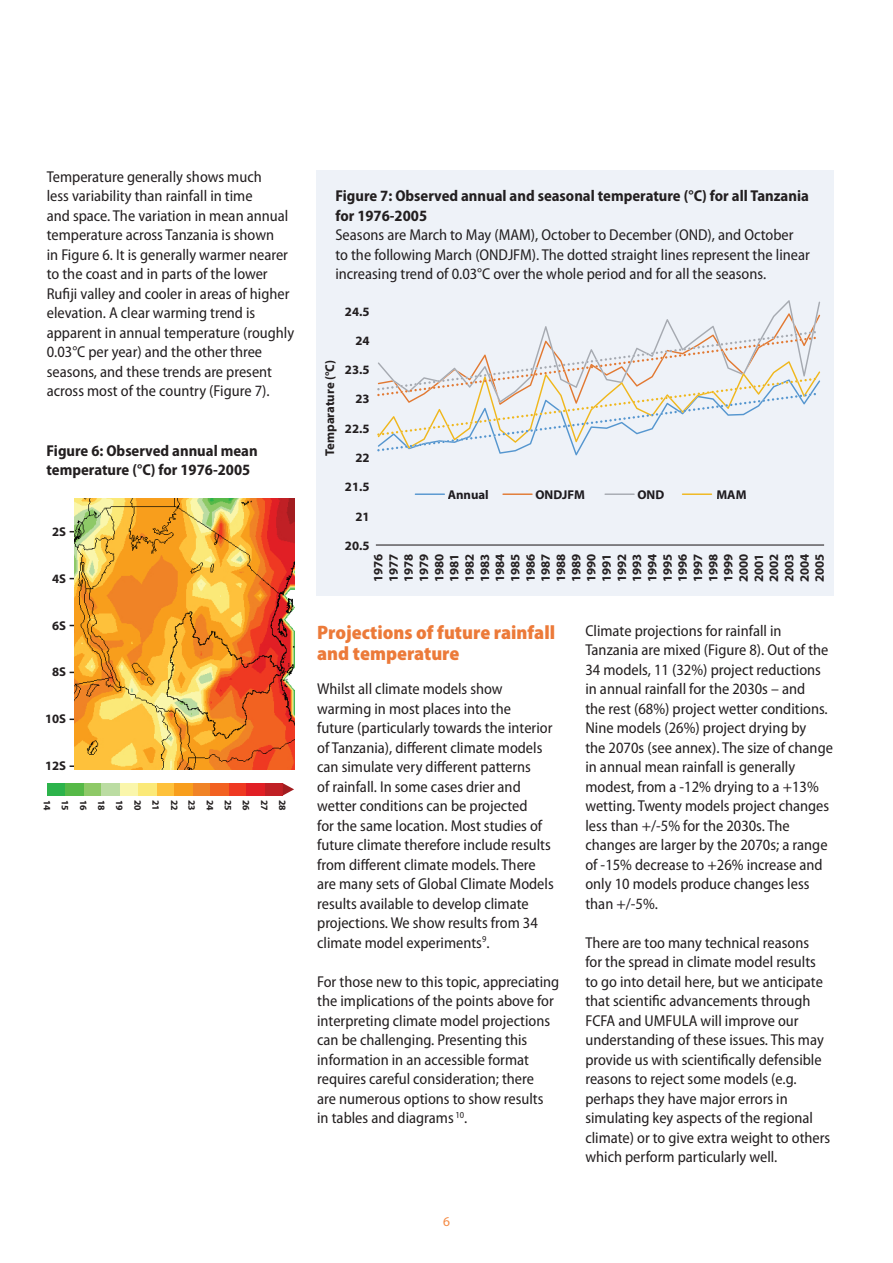
<style>
.page{position:relative;width:893px;height:1263px;background:#fff}
.page>*{position:absolute;margin:0;border:0;box-sizing:border-box;transform-origin:0 0}
.t1{font:900 semi-condensed 19.5px/21px "Myriad Pro";color:#ec7a39}
.t2{font:semi-condensed 15.75px/19.5px "Myriad Pro";color:#231f20}
.t3{font:700 semi-condensed 15.75px/19.5px "Myriad Pro";color:#231f20}
.t4{font:13.5px "Myriad Pro";color:#f58a43}
.t5{font:700 12.75px/15.1px "Myriad Pro";color:#231f20;text-align:justify}
.t6{font:700 12.75px "Myriad Pro";color:#1e1b1f}
.t7{font:700 9.75px "Myriad Pro";color:#231f20}
</style>
<div class="page">
<div style="left:316px;top:170px;width:517px;height:425px;background:#eef2f8"></div>
<hr style="left:376px;top:544px;width:448px;height:1px;background:#231f20">
<img style="left:74px;top:498px;width:220px;height:271px">
<div style="left:47px;top:783px;width:19px;height:12px;background:#2cb34b"></div>
<div style="left:120px;top:783px;width:18px;height:12px;background:#faf6ab"></div>
<div style="left:192px;top:783px;width:18px;height:12px;background:#f08326"></div>
<div style="left:265px;top:783px;width:18px;height:12px;background:#c02025"></div>
<div style="left:84px;top:783px;width:18px;height:12px;background:#8ec967"></div>
<div style="left:156px;top:783px;width:18px;height:12px;background:#fec13b"></div>
<div style="left:229px;top:783px;width:18px;height:12px;background:#ef3922"></div>
<div style="left:66px;top:783px;width:18px;height:12px;background:#56b947"></div>
<div style="left:138px;top:783px;width:18px;height:12px;background:#fbe978"></div>
<div style="left:210px;top:783px;width:19px;height:12px;background:#f26121"></div>
<div style="left:102px;top:783px;width:18px;height:12px;background:#bbdca2"></div>
<div style="left:174px;top:783px;width:18px;height:12px;background:#f89e1c"></div>
<div style="left:247px;top:783px;width:18px;height:12px;background:#e11f25"></div>
<svg style="left:283px;top:783px;width:11px;height:12px"></svg>
<svg style="left:414px;top:493px;width:299px;height:2px"></svg>
<div style="left:448px;top:490px;width:40px;height:9px;background:#eef2f8"></div>
<div style="left:536px;top:490px;width:48px;height:9px;background:#eef2f8"></div>
<div style="left:638px;top:490px;width:26px;height:9px;background:#eef2f8"></div>
<svg style="left:377px;top:313px;width:443px;height:142px"></svg>
<p class="t2" style="left:47px;top:167px;width:249px">Temperature generally shows much<br>less variability than rainfall in time<br>and space. The variation in mean annual temperature across Tanzania is shown<br>in Figure 6. It is generally warmer nearer to the coast and in parts of the lower Rufiji valley and cooler in areas of higher elevation. A clear warming trend is apparent in annual temperature (roughly 0.03°C per year) and the other three seasons, and these trends are present across most of the country (Figure 7).</p>
<p class="t3" style="left:47px;top:440px;width:213px">Figure 6: Observed annual mean temperature (°C) for 1976-2005</p>
<p class="t5" style="left:52px;top:523px;width:16px">2S</p>
<p class="t5" style="left:52px;top:570px;width:16px">4S</p>
<p class="t5" style="left:52px;top:617px;width:16px">6S</p>
<p class="t5" style="left:52px;top:664px;width:16px">8S</p>
<p class="t5" style="left:45px;top:711px;width:23px">10S</p>
<p class="t5" style="left:45px;top:758px;width:23px">12S</p>
<p class="t7" style="left:53px;top:800px;width:12px;rotate:90deg">14</p>
<p class="t7" style="left:72px;top:800px;width:12px;rotate:90deg">15</p>
<p class="t7" style="left:90px;top:800px;width:12px;rotate:90deg">16</p>
<p class="t7" style="left:108px;top:800px;width:12px;rotate:90deg">18</p>
<p class="t7" style="left:126px;top:800px;width:12px;rotate:90deg">19</p>
<p class="t7" style="left:144px;top:800px;width:12px;rotate:90deg">20</p>
<p class="t7" style="left:162px;top:800px;width:12px;rotate:90deg">21</p>
<p class="t7" style="left:181px;top:800px;width:12px;rotate:90deg">22</p>
<p class="t7" style="left:198px;top:800px;width:12px;rotate:90deg">23</p>
<p class="t7" style="left:216px;top:800px;width:12px;rotate:90deg">24</p>
<p class="t7" style="left:234px;top:800px;width:12px;rotate:90deg">25</p>
<p class="t7" style="left:253px;top:800px;width:12px;rotate:90deg">26</p>
<p class="t7" style="left:271px;top:800px;width:12px;rotate:90deg">27</p>
<p class="t7" style="left:289px;top:800px;width:12px;rotate:90deg">28</p>
<p class="t3" style="left:335px;top:186px;width:475px">Figure 7: Observed annual and seasonal temperature (°C) for all Tanzania for 1976-2005</p>
<p class="t2" style="left:335px;top:225px;width:476px">Seasons are March to May (MAM), October to December (OND), and October to the following March (ONDJFM). The dotted straight lines represent the linear increasing trend of 0.03°C over the whole period and for all the seasons.</p>
<p class="t5" style="left:322px;top:456px;width:98px;rotate:-90deg">Temparature (°C)</p>
<p class="t6" style="left:345px;top:303px;width:26px">24.5</p>
<p class="t6" style="left:355px;top:332px;width:16px">24</p>
<p class="t6" style="left:345px;top:362px;width:26px">23.5</p>
<p class="t6" style="left:355px;top:391px;width:16px">23</p>
<p class="t6" style="left:345px;top:420px;width:26px">22.5</p>
<p class="t6" style="left:355px;top:449px;width:16px">22</p>
<p class="t6" style="left:345px;top:479px;width:26px">21.5</p>
<p class="t5" style="left:355px;top:508px;width:16px">21</p>
<p class="t5" style="left:345px;top:537px;width:26px">20.5</p>
<p class="t6" style="left:448px;top:486px;width:43px">Annual</p>
<p class="t6" style="left:535px;top:486px;width:51px">ONDJFM</p>
<p class="t6" style="left:637px;top:486px;width:28px">OND</p>
<p class="t6" style="left:716px;top:486px;width:31px">MAM</p>
<p class="t5" style="left:370px;top:582px;width:30px;rotate:-90deg">1976<br>1977<br>1978<br>1979<br>1980<br>1981<br>1982<br>1983<br>1984<br>1985<br>1986<br>1987<br>1988<br>1989<br>1990<br>1991<br>1992<br>1993<br>1994<br>1995<br>1996<br>1997<br>1998<br>1999<br>2000<br>2001<br>2002<br>2003<br>2004<br>2005</p>
<p class="t1" style="left:317px;top:622px;width:239px">Projections of future rainfall and temperature</p>
<p class="t2" style="left:317px;top:679px;width:238px">Whilst all climate models show warming in most places into the<br>future (particularly towards the interior of Tanzania), different climate models can simulate very different patterns<br>of rainfall. In some cases drier and wetter conditions can be projected<br>for the same location. Most studies of future climate therefore include results from different climate models. There are many sets of Global Climate Models results available to develop climate projections. We show results from 34 climate model experiments<sup>9</sup>.</p>
<p class="t2" style="left:317px;top:972px;width:244px">For those new to this topic, appreciating the implications of the points above for interpreting climate model projections can be challenging. Presenting this information in an accessible format requires careful consideration; there<br>are numerous options to show results<br>in tables and diagrams <sup>10</sup>.</p>
<p class="t4" style="left:443px;top:1213px;width:8px">6</p>
<p class="t2" style="left:585px;top:621px;width:249px">Climate projections for rainfall in Tanzania are mixed (Figure 8). Out of the 34 models, 11 (32%) project reductions in annual rainfall for the 2030s – and<br>the rest (68%) project wetter conditions.<br>Nine models (26%) project drying by<br>the 2070s (see annex). The size of change in annual mean rainfall is generally modest, from a -12% drying to a +13% wetting. Twenty models project changes less than +/-5% for the 2030s. The changes are larger by the 2070s; a range of -15% decrease to +26% increase and only 10 models produce changes less than +/-5%.</p>
<p class="t2" style="left:585px;top:933px;width:246px">There are too many technical reasons<br>for the spread in climate model results to go into detail here, but we anticipate that scientific advancements through FCFA and UMFULA will improve our understanding of these issues. This may provide us with scientifically defensible reasons to reject some models (e.g. perhaps they have major errors in simulating key aspects of the regional climate) or to give extra weight to others which perform particularly well.</p>
</div>
